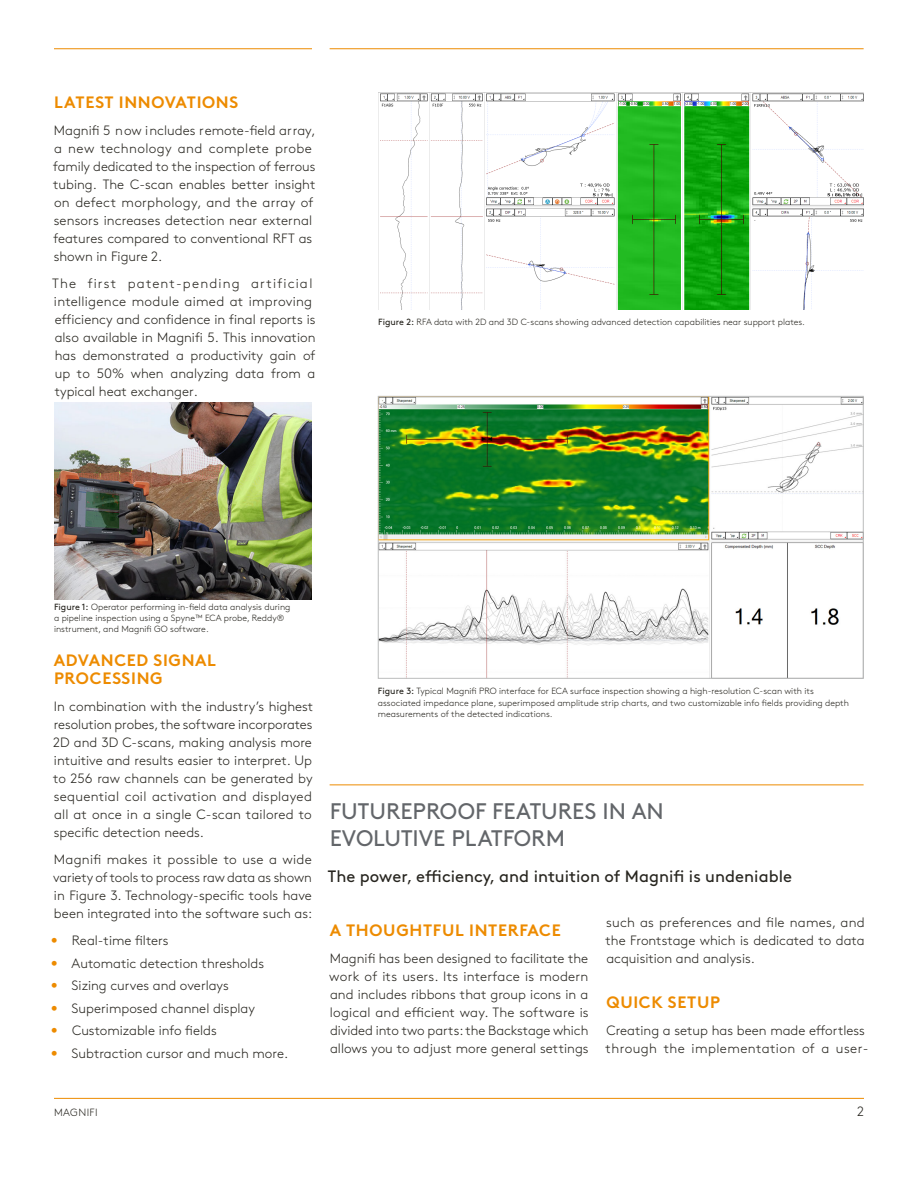
<style>
.page{position:relative;width:918px;height:1188px;background:#fff}
.page>*{position:absolute;margin:0;border:0;box-sizing:border-box;transform-origin:0 0}
.SH02_-_15__cap__d-gr{font:22.5px/27px "Brown Std";color:#63666a}
.SH01_-_11__cap__oran{font:700 16.5px/18px "Brown Std";letter-spacing:.04em;color:#ed8b00}
.I01_-_X-ind__0p6__BL{font:16.5px "Brown Std";color:#27251f}
.B01_-_X-ind__0p6{font:700 16.5px "Brown Std";letter-spacing:.04em;color:#ed8b00}
.B01_-_X-ind__0p6-2{font:300 13.5px/18px "Brown Std";color:#27251f;text-align:justify}
.t1{font:300 10.5px "Brown Std";letter-spacing:.04em;color:#27251f}
.C02_-_Légende-02{font:300 9px/11.2px "Brown Std";color:#27251f}
.s1{font-weight:400}
.s2{color:#ed8b00}
</style>
<div class="page">
<img style="left:380px;top:398px;width:482px;height:279px">
<div style="left:378px;top:396px;width:486px;height:283px;border:1px solid #bbbcbc"></div>
<hr style="left:54px;top:48px;width:258px;height:1px;background:#ed8b00">
<hr style="left:330px;top:48px;width:534px;height:1px;background:#ed8b00">
<hr style="left:330px;top:784px;width:534px;height:1px;background:#ed8b00">
<img style="left:54px;top:402px;width:258px;height:198px">
<hr style="left:54px;top:1098px;width:810px;height:1px;background:#ed8b00">
<img style="left:378px;top:93px;width:486px;height:216px">
<p class="B01_-_X-ind__0p6" style="left:54px;top:92px;width:186px">LATEST INNOVATIONS</p>
<p class="B01_-_X-ind__0p6-2" style="left:53px;top:122px;width:264px;text-align:left">Magnifi 5 now includes remote-field array, a new technology and complete probe family dedicated to the inspection of ferrous tubing. The C-scan enables better insight on defect morphology, and the array of sensors increases detection near external features compared to conventional RFT as shown in Figure 2.</p>
<p class="B01_-_X-ind__0p6-2" style="left:52px;top:275px;width:265px;text-align:left">The first patent-pending artificial intelligence module aimed at improving efficiency and confidence in final reports is also available in Magnifi 5. This innovation has demonstrated a productivity gain of up to 50% when analyzing data from a typical heat exchanger.</p>
<p class="C02_-_Légende-02" style="left:378px;top:316px;width:428px"><span class="s1">Figure 2:</span> RFA data with 2D and 3D C-scans showing advanced detection capabilities near support plates.</p>
<p class="C02_-_Légende-02" style="left:54px;top:601px;width:238px"><span class="s1">Figure 1:</span> Operator performing in-field data analysis during a pipeline inspection using a Spyne™ ECA probe, Reddy® instrument, and Magnifi GO software.</p>
<p class="SH01_-_11__cap__oran" style="left:54px;top:651px;width:164px">ADVANCED SIGNAL<br>PROCESSING</p>
<p class="B01_-_X-ind__0p6-2" style="left:53px;top:698px;width:262px">In combination with the industry’s highest resolution probes, the software incorporates 2D and 3D C-scans, making analysis more intuitive and results easier to interpret. Up to 256 raw channels can be generated by sequential coil activation and displayed all at once in a single C-scan tailored to specific detection needs.</p>
<p class="B01_-_X-ind__0p6-2" style="left:53px;top:851px;width:261px">Magnifi makes it possible to use a wide variety of tools to process raw data as shown in Figure 3. Technology-specific tools have been integrated into the software such as:</p>
<p class="B01_-_X-ind__0p6-2" style="left:51px;top:932px;width:119px"><span class="s2">•</span> Real-time filters</p>
<p class="B01_-_X-ind__0p6-2" style="left:51px;top:954px;width:215px"><span class="s2">•</span> Automatic detection thresholds</p>
<p class="B01_-_X-ind__0p6-2" style="left:51px;top:977px;width:180px"><span class="s2">•</span> Sizing curves and overlays</p>
<p class="B01_-_X-ind__0p6-2" style="left:51px;top:999px;width:206px"><span class="s2">•</span> Superimposed channel display</p>
<p class="B01_-_X-ind__0p6-2" style="left:51px;top:1022px;width:168px"><span class="s2">•</span> Customizable info fields</p>
<p class="B01_-_X-ind__0p6-2" style="left:51px;top:1044px;width:239px"><span class="s2">•</span> Subtraction cursor and much more.</p>
<p class="C02_-_Légende-02" style="left:378px;top:686px;width:473px"><span class="s1">Figure 3:</span> Typical Magnifi PRO interface for ECA surface inspection showing a high-resolution C-scan with its associated impedance plane, superimposed amplitude strip charts, and two customizable info fields providing depth measurements of the detected indications.</p>
<p class="SH02_-_15__cap__d-gr" style="left:330px;top:798px;width:336px">FUTUREPROOF FEATURES IN AN<br>EVOLUTIVE PLATFORM</p>
<p class="I01_-_X-ind__0p6__BL" style="left:328px;top:867px;width:466px">The power, efficiency, and intuition of Magnifi is undeniable</p>
<p class="SH01_-_11__cap__oran" style="left:330px;top:921px;width:233px">A THOUGHTFUL INTERFACE</p>
<p class="B01_-_X-ind__0p6-2" style="left:329px;top:950px;width:261px">Magnifi has been designed to facilitate the work of its users. Its interface is modern and includes ribbons that group icons in a logical and efficient way. The software is divided into two parts: the Backstage which allows you to adjust more general settings</p>
<p class="B01_-_X-ind__0p6-2" style="left:606px;top:914px;width:261px">such as preferences and file names, and the Frontstage which is dedicated to data acquisition and analysis.</p>
<p class="SH01_-_11__cap__oran" style="left:606px;top:993px;width:115px">QUICK SETUP</p>
<p class="B01_-_X-ind__0p6-2" style="left:606px;top:1022px;width:265px">Creating a setup has been made effortless through the implementation of a user-</p>
<p class="t1" style="left:54px;top:1106px;width:45px">MAGNIFI</p>
<p class="B01_-_X-ind__0p6-2" style="left:857px;top:1103px;width:9px">2</p>
</div>
